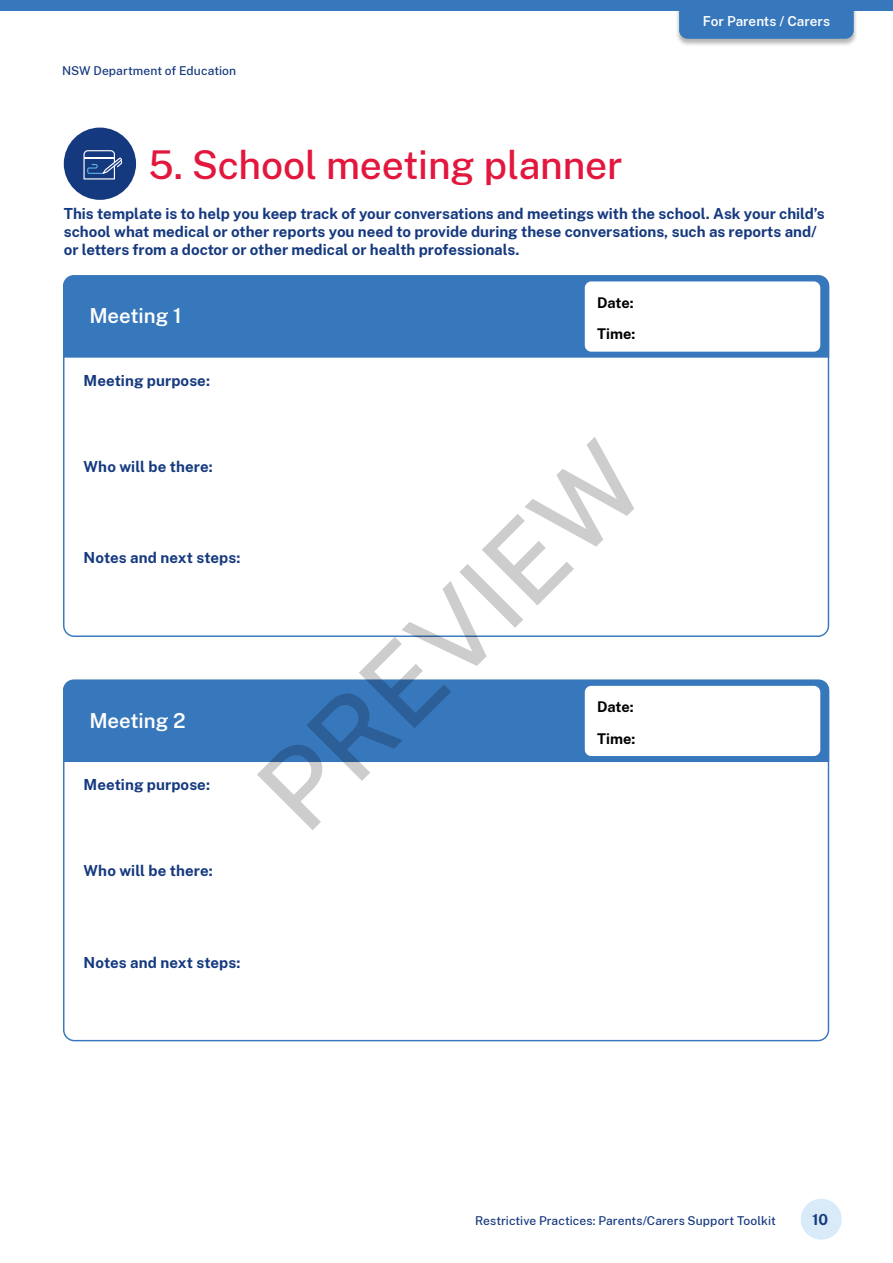
<style>
.page{position:relative;width:893px;height:1263px;background:#fff}
.page>*{position:absolute;margin:0;border:0;box-sizing:border-box;transform-origin:0 0}
.t1{font:500 109.05px "Public Sans";color:rgb(0 0 0/.2)}
.Heading_2__H2{font:500 39px "Public Sans";letter-spacing:-.005em;color:#e3173e}
.Heading_3__H3{font:600 20.4px "Public Sans";color:#fff}
.Body{font:700 15px/18px "Public Sans";color:#15397f}
.Level_1_bullet_lar{font:700 15px "Public Sans";letter-spacing:.005em;color:#15397f}
.Box_Copy_CENTRE{font:700 14.55px "Public Sans";color:#000}
.t2{font:600 13.5px "Public Sans";letter-spacing:-.005em;color:#fff}
.t3{font:500 12px "Public Sans";letter-spacing:.01em;color:#15397f}
</style>
<div class="page">
<div style="left:675px;top:0;width:182px;height:47px;background:#000;opacity:.3"></div>
<div style="left:679px;top:0;width:175px;height:39px;background:#3777bc;border-radius:9px"></div>
<div style="left:0;top:0;width:893px;height:11px;background:#3777bc"></div>
<div style="left:801px;top:1199px;width:41px;height:41px;background:#d9ebf9;border-radius:50%"></div>
<div style="left:63px;top:275px;width:766px;height:83px;background:#3777bc"></div>
<div style="left:63px;top:679px;width:766px;height:83px;background:#3777bc"></div>
<div style="left:585px;top:281px;width:235px;height:71px;background:#fff;border-radius:6px"></div>
<div style="left:585px;top:686px;width:235px;height:70px;background:#fff;border-radius:6px"></div>
<div style="left:64px;top:128px;width:72px;height:72px;background:#15397f;border-radius:50%"></div>
<svg style="left:83px;top:150px;width:39px;height:29px"></svg>
<p class="t3" style="left:62px;top:62px;width:176px">NSW Department of Education</p>
<p class="t2" style="left:703px;top:12px;width:129px">For Parents / Carers</p>
<h2 class="Heading_2__H2" style="left:149px;top:138px;width:475px">5. School meeting planner</h2>
<p class="Body" style="left:64px;top:203px;width:762px">This template is to help you keep track of your conversations and meetings with the school. Ask your child’s school what medical or other reports you need to provide during these conversations, such as reports and/ or letters from a doctor or other medical or health professionals.</p>
<h3 class="Heading_3__H3" style="left:89px;top:301px;width:94px">Meeting 1</h3>
<p class="Level_1_bullet_lar" style="left:84px;top:369px;width:128px">Meeting purpose:</p>
<p class="Box_Copy_CENTRE" style="left:597px;top:292px;width:38px">Date:</p>
<p class="Box_Copy_CENTRE" style="left:597px;top:323px;width:40px">Time:</p>
<p class="Level_1_bullet_lar" style="left:84px;top:455px;width:131px">Who will be there:</p>
<p class="Level_1_bullet_lar" style="left:84px;top:547px;width:158px">Notes and next steps:</p>
<h3 class="Heading_3__H3" style="left:89px;top:706px;width:98px">Meeting 2</h3>
<p class="Level_1_bullet_lar" style="left:84px;top:773px;width:128px">Meeting purpose:</p>
<p class="Level_1_bullet_lar" style="left:84px;top:859px;width:131px">Who will be there:</p>
<h1 class="t1" style="left:223px;top:755px;width:492px;rotate:-45deg">PREVIEW</h1>
<p class="Box_Copy_CENTRE" style="left:597px;top:696px;width:38px">Date:</p>
<p class="Box_Copy_CENTRE" style="left:597px;top:727px;width:40px">Time:</p>
<p class="Level_1_bullet_lar" style="left:84px;top:951px;width:158px">Notes and next steps:</p>
<p class="t3" style="left:475px;top:1212px;width:302px">Restrictive Practices: Parents/Carers Support Toolkit</p>
<p class="Body" style="left:812px;top:1209px;width:18px">10</p>
</div>
